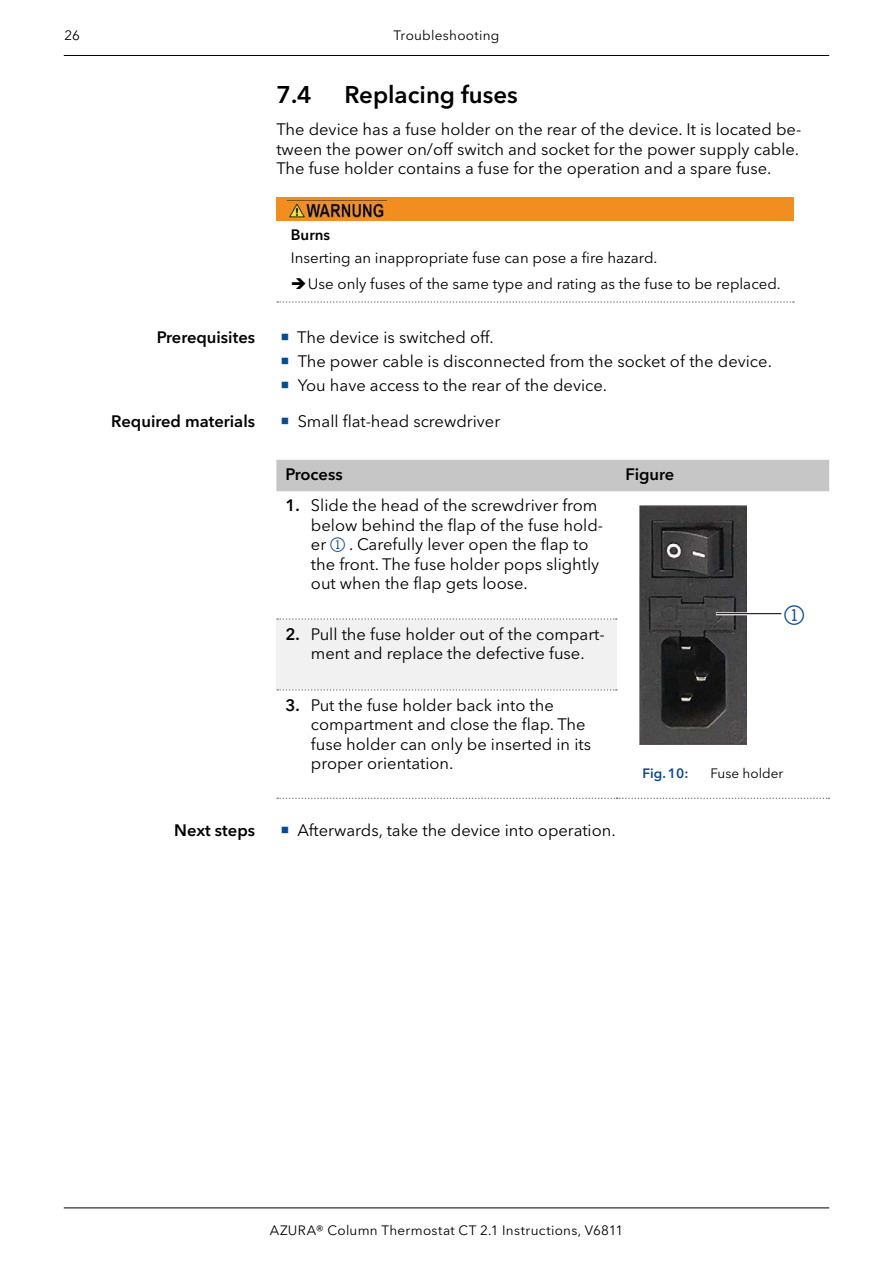
<style>
.page{position:relative;width:893px;height:1263px;background:#fff}
.page>*{position:absolute;margin:0;border:0;box-sizing:border-box;transform-origin:0 0}
.t1{font:32.4px "Double Digits Round";color:#0a4a92}
.t2{font:600 24px "Avenir Next W1 G";color:#000}
.t3{font:16.5px/19.5px "Avenir Next W1 G";color:#000}
.t4{font:600 16.5px "Avenir Next W1 G";color:#000}
.t5{font:15px "Avenir Next W1 G";color:#000}
.t6{font:600 15px "Avenir Next W1 G";color:#000}
.t7{font:13.5px "Avenir Next W1 G";letter-spacing:.02em;color:#000}
.t8{font:13.5px "Avenir Next W1 G";color:#000}
.t9{font:600 13.5px "Avenir Next W1 G";color:#0a4a92}
.s1{font-weight:600}
.s2{font-family:"Double Digits Round";font-size:24px;color:#0a4a92}
</style>
<div class="page">
<hr style="left:64px;top:55px;width:765px;height:1px;background:#000">
<hr style="left:64px;top:1207px;width:765px;height:1px;background:#000">
<div style="left:276px;top:460px;width:553px;height:31px;background:#c6c6c6"></div>
<div style="left:276px;top:619px;width:341px;height:71px;background:#f1f1f1"></div>
<svg style="left:277px;top:618px;width:340px;height:2px"></svg>
<svg style="left:277px;top:689px;width:340px;height:2px"></svg>
<svg style="left:277px;top:797px;width:552px;height:2px"></svg>
<div style="left:276px;top:197px;width:518px;height:24px;background:#f28e20"></div>
<svg style="left:277px;top:301px;width:517px;height:2px"></svg>
<img style="left:287px;top:201px;width:100px;height:18px">
<img style="left:640px;top:506px;width:107px;height:238px">
<hr style="left:716px;top:612px;width:52px;height:3px;background:#fff">
<hr style="left:716px;top:613px;width:65px;height:1px;background:#000">
<p class="t7" style="left:64px;top:27px;width:17px">26</p>
<p class="t7" style="left:394px;top:27px;width:107px">Troubleshooting</p>
<h2 class="t2" style="left:276px;top:80px;width:37px">7.4</h2>
<h2 class="t2" style="left:344px;top:80px;width:175px">Replacing fuses</h2>
<p class="t3" style="left:276px;top:120px;width:526px">The device has a fuse holder on the rear of the device. It is located be&shy;tween the power on/off switch and socket for the power supply cable.<br>The fuse holder contains a fuse for the operation and a spare fuse.</p>
<p class="t4" style="left:157px;top:327px;width:100px">Prerequisites</p>
<p class="t4" style="left:111px;top:411px;width:145px">Required materials</p>
<p class="t4" style="left:174px;top:820px;width:82px">Next steps</p>
<p class="t6" style="left:291px;top:226px;width:41px">Burns</p>
<p class="t5" style="left:291px;top:248px;width:368px">Inserting an inappropriate fuse can pose a fire hazard.</p>
<p class="t5" style="left:291px;top:275px;width:491px">➔Use only fuses of the same type and rating as the fuse to be replaced.</p>
<p class="t3" style="left:297px;top:326px;width:476px;line-height:23.7px">The device is switched off.<br>The power cable is disconnected from the socket of the device.<br>You have access to the rear of the device.</p>
<p class="t3" style="left:298px;top:412px;width:204px">Small flat-head screwdriver</p>
<p class="t4" style="left:285px;top:465px;width:59px">Process</p>
<p class="t4" style="left:626px;top:465px;width:50px">Figure</p>
<p class="t3" style="left:311px;top:496px;width:294px;text-indent:-26px"><span class="s1">1.</span> Slide the head of the screwdriver from below behind the flap of the fuse hold&shy;er <span class="s2">1</span>. Carefully lever open the flap to the front. The fuse holder pops slightly out when the flap gets loose.</p>
<h1 class="t1" style="left:784px;top:601px;width:27px">1</h1>
<p class="t3" style="left:285px;top:624px;width:321px;text-align:center"><span class="s1">2.</span> Pull the fuse holder out of the compart&shy;ment and replace the defective fuse.</p>
<p class="t3" style="left:311px;top:695px;width:282px;text-indent:-26px"><span class="s1">3.</span> Put the fuse holder back into the compartment and close the flap. The fuse holder can only be inserted in its proper orientation.</p>
<p class="t3" style="left:297px;top:820px;width:320px">Afterwards, take the device into operation.</p>
<p class="t9" style="left:643px;top:764px;width:47px">Fig.10:</p>
<p class="t8" style="left:711px;top:765px;width:74px">Fuse holder</p>
<p class="t7" style="left:270px;top:1222px;width:355px">AZURA® Column Thermostat CT 2.1 Instructions, V6811</p>
</div>
